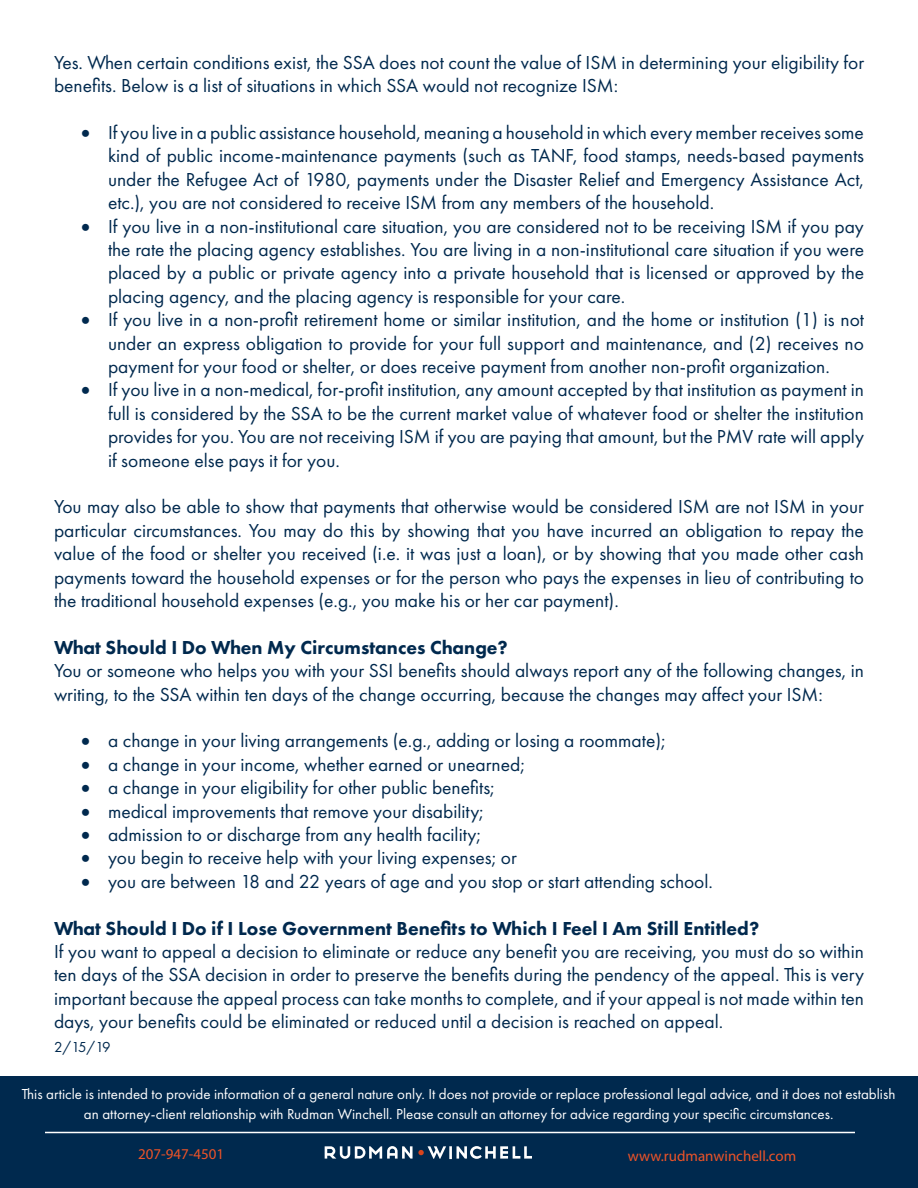
<style>
.page{position:relative;width:918px;height:1188px;background:#fff}
.page>*{position:absolute;margin:0;border:0;box-sizing:border-box;transform-origin:0 0}
.t1{font:19.5px/23.4px "Futura PT";color:#00294e;text-align:justify}
.t2{font:800 19.5px "Futura PT";color:#00294e}
.t3{font:15px "Futura PT";color:#fff}
.t4{font:15px "Myriad Pro";color:#ec5328}
.t5{font:15px "Futura PT";color:#00294e}
</style>
<div class="page">
<div style="left:0;top:1076px;width:918px;height:112px;background:#00294e"></div>
<svg style="left:325px;top:1146px;width:207px;height:13px"></svg>
<hr style="left:45px;top:1132px;width:810px;height:1px;background:#fff">
<p class="t1" style="left:54px;top:51px;width:812px">Yes. When certain conditions exist, the SSA does not count the value of ISM in determining your eligibility for benefits. Below is a list of situations in which SSA would not recognize ISM:</p>
<p class="t1" style="left:108px;top:121px;width:758px;text-indent:-27px">• If you live in a public assistance household, meaning a household in which every member receives some kind of public income-maintenance payments (such as TANF, food stamps, needs-based payments under the Refugee Act of 1980, payments under the Disaster Relief and Emergency Assistance Act, etc.), you are not considered to receive ISM from any members of the household.</p>
<p class="t1" style="left:108px;top:214px;width:758px;text-indent:-27px">• If you live in a non-institutional care situation, you are considered not to be receiving ISM if you pay the rate the placing agency establishes. You are living in a non-institutional care situation if you were placed by a public or private agency into a private household that is licensed or approved by the placing agency, and the placing agency is responsible for your care.</p>
<p class="t1" style="left:108px;top:308px;width:758px;text-indent:-27px">• If you live in a non-profit retirement home or similar institution, and the home or institution (1) is not under an express obligation to provide for your full support and maintenance, and (2) receives no payment for your food or shelter, or does receive payment from another non-profit organization.</p>
<p class="t1" style="left:108px;top:378px;width:758px;text-indent:-27px">• If you live in a non-medical, for-profit institution, any amount accepted by that institution as payment in full is considered by the SSA to be the current market value of whatever food or shelter the institution provides for you. You are not receiving ISM if you are paying that amount, but the PMV rate will apply if someone else pays it for you.</p>
<p class="t1" style="left:54px;top:495px;width:812px">You may also be able to show that payments that otherwise would be considered ISM are not ISM in your particular circumstances. You may do this by showing that you have incurred an obligation to repay the value of the food or shelter you received (i.e. it was just a loan), or by showing that you made other cash payments toward the household expenses or for the person who pays the expenses in lieu of contributing to the traditional household expenses (e.g., you make his or her car payment).</p>
<p class="t2" style="left:54px;top:635px;width:455px">What Should I Do When My Circumstances Change?</p>
<p class="t1" style="left:54px;top:659px;width:812px">You or someone who helps you with your SSI benefits should always report any of the following changes, in writing, to the SSA within ten days of the change occurring, because the changes may affect your ISM:</p>
<p class="t1" style="left:81px;top:729px;width:586px">• a change in your living arrangements (e.g., adding or losing a roommate);</p>
<p class="t1" style="left:81px;top:753px;width:445px">• a change in your income, whether earned or unearned;</p>
<p class="t1" style="left:81px;top:776px;width:415px">• a change in your eligibility for other public benefits;</p>
<p class="t1" style="left:81px;top:799px;width:404px">• medical improvements that remove your disability;</p>
<p class="t1" style="left:81px;top:823px;width:401px">• admission to or discharge from any health facility;</p>
<p class="t1" style="left:81px;top:846px;width:437px">• you begin to receive help with your living expenses; or</p>
<p class="t1" style="left:81px;top:870px;width:633px">• you are between 18 and 22 years of age and you stop or start attending school.</p>
<p class="t2" style="left:54px;top:916px;width:707px">What Should I Do if I Lose Government Benefits to Which I Feel I Am Still Entitled?</p>
<p class="t1" style="left:54px;top:940px;width:812px">If you want to appeal a decision to eliminate or reduce any benefit you are receiving, you must do so within ten days of the SSA decision in order to preserve the benefits during the pendency of the appeal. This is very important because the appeal process can take months to complete, and if your appeal is not made within ten days, your benefits could be eliminated or reduced until a decision is reached on appeal.</p>
<p class="t5" style="left:54px;top:1038px;width:58px">2/15/19</p>
<p class="t3" style="left:22px;top:1085px;width:875px">This article is intended to provide information of a general nature only. It does not provide or replace professional legal advice, and it does not establish</p>
<p class="t3" style="left:84px;top:1105px;width:751px">an attorney-client relationship with Rudman Winchell. Please consult an attorney for advice regarding your specific circumstances.</p>
<p class="t4" style="left:138px;top:1144px;width:88px">207-947-4501</p>
<p class="t4" style="left:628px;top:1146px;width:170px">www.rudmanwinchell.com</p>
</div>
